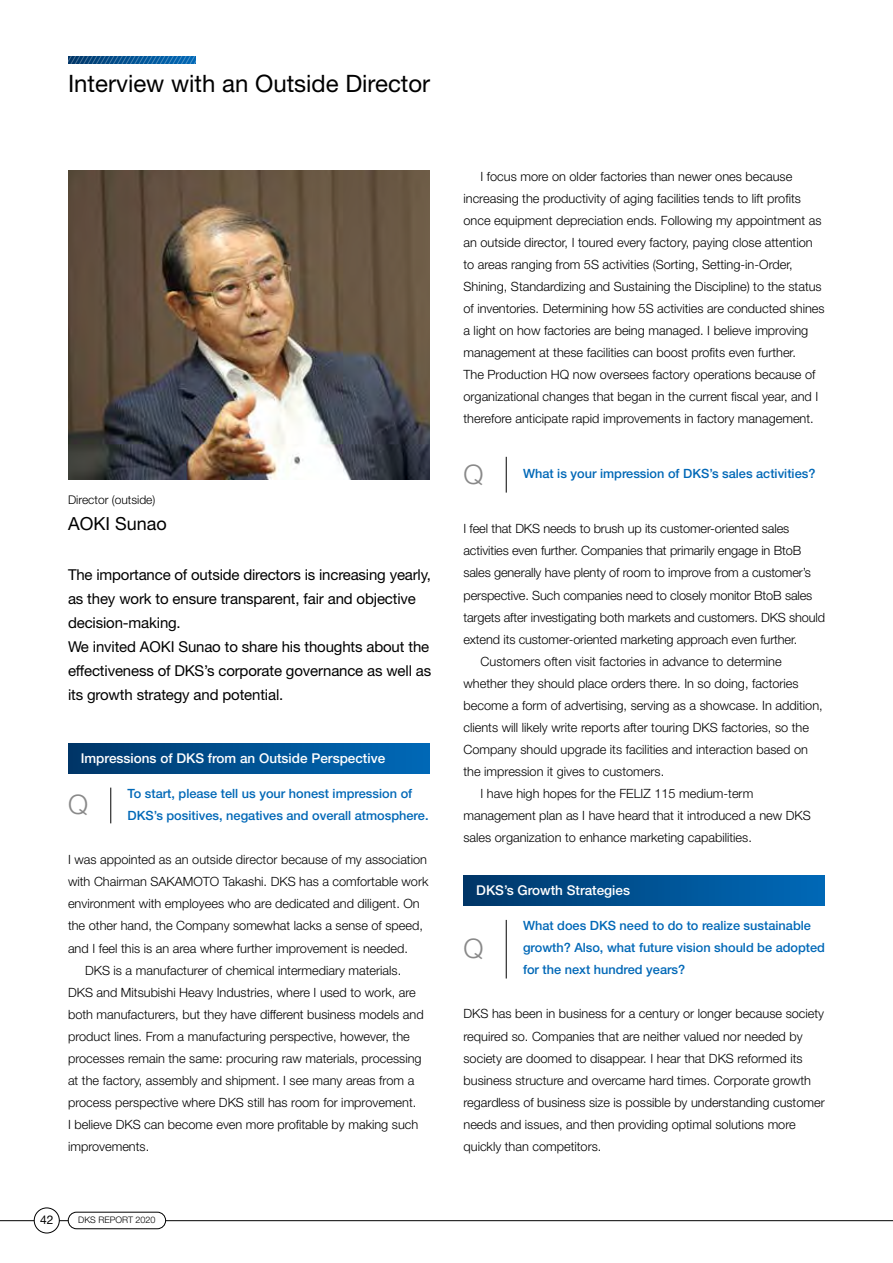
<style>
.page{position:relative;width:893px;height:1263px;background:#fff}
.page>*{position:absolute;margin:0;border:0;box-sizing:border-box;transform-origin:0 0}
.t1{font:300 27px "Helvetica Neue LT Std";color:#898989}
.t2{font:24px "Helvetica Neue LT Std";color:#000}
.t3{font:18px "Helvetica Neue LT Std";color:#000}
.t4{font:15px/24px "Helvetica Neue LT Std";letter-spacing:-.01em;color:#000}
.t5{font:500 13.5px "Helvetica Neue LT Std";color:#fff}
.t6{font:300 12.75px/22px "Helvetica Neue LT Std";color:#000}
.t7{font:500 12.75px/22px "Helvetica Neue LT Std";color:#0068b7}
.t8{font:300 12px "Helvetica Neue LT Std";color:#000}
.t9{font:12px "Helvetica Neue LT Std";color:#000}
.t10{font:300 9px "Helvetica Neue LT Std";color:#000}
</style>
<div class="page">
<img style="left:68px;top:170px;width:361px;height:309px">
<hr style="left:0;top:1220px;width:893px;height:1px;background:#000">
<div style="left:34px;top:1208px;width:25px;height:25px;background:#fff;border-radius:50%"></div>
<div style="left:34px;top:1208px;width:26px;height:25px;border:1px solid #000;border-radius:50%"></div>
<div style="left:68px;top:1212px;width:98px;height:17px;background:#fff;border-radius:8px"></div>
<div style="left:68px;top:1212px;width:98px;height:17px;border:1px solid #000;border-radius:8px"></div>
<svg style="left:68px;top:57px;width:128px;height:7px"></svg>
<div style="left:68px;top:743px;width:361px;height:30px;background:linear-gradient(to right,#003769,#006ab9)"></div>
<hr style="left:111px;top:788px;width:1px;height:35px;background:#000">
<div style="left:463px;top:876px;width:362px;height:29px;background:linear-gradient(to right,#003769,#006ab9)"></div>
<hr style="left:506px;top:920px;width:1px;height:58px;background:#000">
<hr style="left:506px;top:457px;width:1px;height:36px;background:#000">
<h2 class="t2" style="left:68px;top:69px;width:364px">Interview with an Outside Director</h2>
<p class="t8" style="left:68px;top:492px;width:89px">Director (outside)</p>
<h3 class="t3" style="left:68px;top:513px;width:100px">AOKI Sunao</h3>
<p class="t4" style="left:68px;top:562px;width:365px">The importance of outside directors is increasing yearly, as they work to ensure transparent, fair and objective decision-making.<br>We invited AOKI Sunao to share his thoughts about the effectiveness of DKS’s corporate governance as well as its growth strategy and potential.</p>
<p class="t5" style="left:81px;top:750px;width:306px">Impressions of DKS from an Outside Perspective</p>
<h1 class="t1" style="left:68px;top:788px;width:22px">Q</h1>
<p class="t7" style="left:128px;top:782px;width:302px">To start, please tell us your honest impression of<br>DKS’s positives, negatives and overall atmosphere.</p>
<p class="t6" style="left:68px;top:848px;width:360px">I was appointed as an outside director because of my association</p>
<p class="t6" style="left:68px;top:870px;width:362px">with Chairman SAKAMOTO Takashi. DKS has a comfortable work</p>
<p class="t6" style="left:68px;top:892px;width:353px">environment with employees who are dedicated and diligent. On</p>
<p class="t6" style="left:68px;top:915px;width:356px">the other hand, the Company somewhat lacks a sense of speed,</p>
<p class="t6" style="left:68px;top:937px;width:341px">and I feel this is an area where further improvement is needed.</p>
<p class="t6" style="left:85px;top:959px;width:318px">DKS is a manufacturer of chemical intermediary materials.</p>
<p class="t6" style="left:68px;top:981px;width:349px">DKS and Mitsubishi Heavy Industries, where I used to work, are</p>
<p class="t6" style="left:68px;top:1003px;width:357px">both manufacturers, but they have different business models and</p>
<p class="t6" style="left:68px;top:1025px;width:343px">product lines. From a manufacturing perspective, however, the</p>
<p class="t6" style="left:68px;top:1047px;width:355px">processes remain the same: procuring raw materials, processing</p>
<p class="t6" style="left:68px;top:1069px;width:348px">at the factory, assembly and shipment. I see many areas from a</p>
<p class="t6" style="left:68px;top:1091px;width:350px">process perspective where DKS still has room for improvement.</p>
<p class="t6" style="left:68px;top:1113px;width:352px">I believe DKS can become even more profitable by making such</p>
<p class="t6" style="left:68px;top:1135px;width:83px">improvements.</p>
<p class="t9" style="left:40px;top:1213px;width:15px">42</p>
<p class="t10" style="left:78px;top:1215px;width:79px">DKS REPORT 2020</p>
<p class="t6" style="left:463px;top:165px;width:363px;text-indent:17px">I focus more on older factories than newer ones because increasing the productivity of aging facilities tends to lift profits once equipment depreciation ends. Following my appointment as an outside director, I toured every factory, paying close attention to areas ranging from 5S activities (Sorting, Setting-in-Order, Shining, Standardizing and Sustaining the Discipline) to the status of inventories. Determining how 5S activities are conducted shines a light on how factories are being managed. I believe improving management at these facilities can boost profits even further.<br>The Production HQ now oversees factory operations because of organizational changes that began in the current fiscal year, and I therefore anticipate rapid improvements in factory management.</p>
<h1 class="t1" style="left:463px;top:457px;width:22px">Q</h1>
<p class="t7" style="left:523px;top:462px;width:294px">What is your impression of DKS’s sales activities?</p>
<p class="t6" style="left:463px;top:518px;width:327px">I feel that DKS needs to brush up its customer-oriented sales</p>
<p class="t6" style="left:463px;top:540px;width:339px">activities even further. Companies that primarily engage in BtoB</p>
<p class="t6" style="left:463px;top:562px;width:349px">sales generally have plenty of room to improve from a customer’s</p>
<p class="t6" style="left:463px;top:584px;width:350px">perspective. Such companies need to closely monitor BtoB sales</p>
<p class="t6" style="left:463px;top:606px;width:363px">targets after investigating both markets and customers. DKS should</p>
<p class="t6" style="left:463px;top:628px;width:335px">extend its customer-oriented marketing approach even further.</p>
<p class="t6" style="left:480px;top:650px;width:303px">Customers often visit factories in advance to determine</p>
<p class="t6" style="left:463px;top:672px;width:337px">whether they should place orders there. In so doing, factories</p>
<p class="t6" style="left:463px;top:694px;width:361px">become a form of advertising, serving as a showcase. In addition,</p>
<p class="t6" style="left:463px;top:716px;width:347px">clients will likely write reports after touring DKS factories, so the</p>
<p class="t6" style="left:463px;top:738px;width:346px">Company should upgrade its facilities and interaction based on</p>
<p class="t6" style="left:463px;top:760px;width:202px">the impression it gives to customers.</p>
<p class="t6" style="left:480px;top:782px;width:274px">I have high hopes for the FELIZ 115 medium-term</p>
<p class="t6" style="left:463px;top:804px;width:349px">management plan as I have heard that it introduced a new DKS</p>
<p class="t6" style="left:463px;top:826px;width:290px">sales organization to enhance marketing capabilities.</p>
<p class="t5" style="left:476px;top:882px;width:155px">DKS’s Growth Strategies</p>
<p class="t7" style="left:523px;top:914px;width:303px">What does DKS need to do to realize sustainable growth? Also, what future vision should be adopted for the next hundred years?</p>
<p class="t6" style="left:463px;top:1003px;width:363px">DKS has been in business for a century or longer because society required so. Companies that are neither valued nor needed by society are doomed to disappear. I hear that DKS reformed its business structure and overcame hard times. Corporate growth regardless of business size is possible by understanding customer needs and issues, and then providing optimal solutions more quickly than competitors.</p>
<h1 class="t1" style="left:463px;top:932px;width:22px">Q</h1>
</div>
